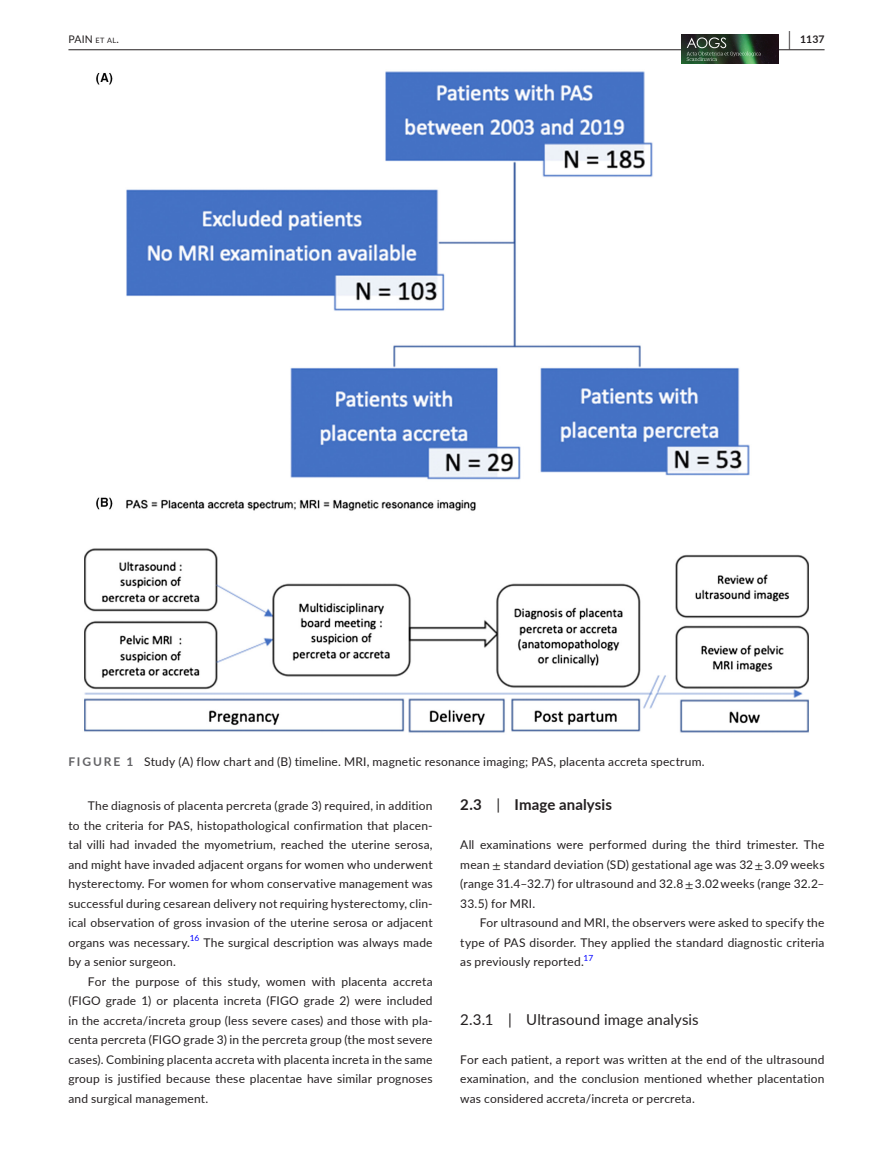
<style>
.page{position:relative;width:893px;height:1174px;background:#fff}
.page>*{position:absolute;margin:0;border:0;box-sizing:border-box;transform-origin:0 0}
.t1{font:15px "Lato";letter-spacing:.005em;color:#231f20}
.t2{font:700 15px "Lato";letter-spacing:.005em;color:#231f20}
.t3{font:12px/19.5px "Lato";letter-spacing:.015em;color:#231f20;text-align:justify}
.t4{font:10.5px "Lato";color:#231f20}
.t5{font:700 10.5px "Lato";color:#231f20}
.t6{font:8.4px "Lato";color:#00f}
.s1{font-size:7.35px}
.s2{font-size:19.5px}
.s3{font-weight:700;color:#636366}
.s4{font-weight:400}
.s5{font-family:"STIX"}
</style>
<div class="page">
<hr style="left:68px;top:49px;width:756px;height:1px;background:#231f20">
<img style="left:682px;top:34px;width:97px;height:30px">
<svg style="left:687px;top:37px;width:74px;height:24px;background:#3f5843"></svg>
<img style="left:84px;top:71px;width:725px;height:662px">
<p class="t4" style="left:68px;top:31px;width:52px">PAIN <span class="s1">et al</span>.</p>
<p class="t5" style="left:789px;top:31px;width:37px"><span class="s2">|</span> 1137</p>
<p class="t3" style="left:68px;top:751px;width:638px"><span class="s3">FIGURE 1</span> Study (A) flow chart and (B) timeline. MRI, magnetic resonance imaging; PAS, placenta accreta spectrum.</p>
<p class="t3" style="left:68px;top:795px;width:366px;text-indent:20px">The diagnosis of placenta percreta (grade 3) required, in addition to the criteria for PAS, histopathological confirmation that placen&shy;tal villi had invaded the myometrium, reached the uterine serosa, and might have invaded adjacent organs for women who underwent hysterectomy. For women for whom conservative management was successful during cesarean delivery not requiring hysterectomy, clin&shy;ical observation of gross invasion of the uterine serosa or adjacent organs was necessary.</p>
<p class="t6" style="left:190px;top:932px;width:11px">16</p>
<p class="t3" style="left:203px;top:932px;width:231px">The surgical description was always made</p>
<p class="t3" style="left:68px;top:951px;width:109px">by a senior surgeon.</p>
<p class="t3" style="left:88px;top:971px;width:346px">For the purpose of this study, women with placenta accreta</p>
<p class="t3" style="left:68px;top:990px;width:366px">(FIGO grade 1) or placenta increta (FIGO grade 2) were included</p>
<p class="t3" style="left:68px;top:1010px;width:366px">in the accreta/increta group (less severe cases) and those with pla-</p>
<p class="t3" style="left:68px;top:1029px;width:366px">centa percreta (FIGO grade 3) in the percreta group (the most severe</p>
<p class="t3" style="left:68px;top:1049px;width:366px">cases). Combining placenta accreta with placenta increta in the same</p>
<p class="t3" style="left:68px;top:1068px;width:366px">group is justified because these placentae have similar prognoses</p>
<p class="t3" style="left:68px;top:1088px;width:141px">and surgical management.</p>
<p class="t2" style="left:460px;top:794px;width:153px">2.3 <span class="s4">|</span> Image analysis</p>
<p class="t3" style="left:460px;top:834px;width:366px">All examinations were performed during the third trimester. The mean <span class="s5">±</span> standard deviation (SD) gestational age was 32 <span class="s5">±</span> 3.09 weeks (range 31.4–32.7) for ultrasound and 32.8 <span class="s5">±</span> 3.02 weeks (range 32.2– 33.5) for MRI.</p>
<p class="t3" style="left:460px;top:912px;width:366px;text-indent:20px">For ultrasound and MRI, the observers were asked to specify the type of PAS disorder. They applied the standard diagnostic criteria as previously reported.</p>
<p class="t6" style="left:584px;top:952px;width:11px">17</p>
<p class="t1" style="left:460px;top:1008px;width:240px">2.3.1 | Ultrasound image analysis</p>
<p class="t3" style="left:460px;top:1049px;width:366px">For each patient, a report was written at the end of the ultrasound examination, and the conclusion mentioned whether placentation was considered accreta/increta or percreta.</p>
</div>
